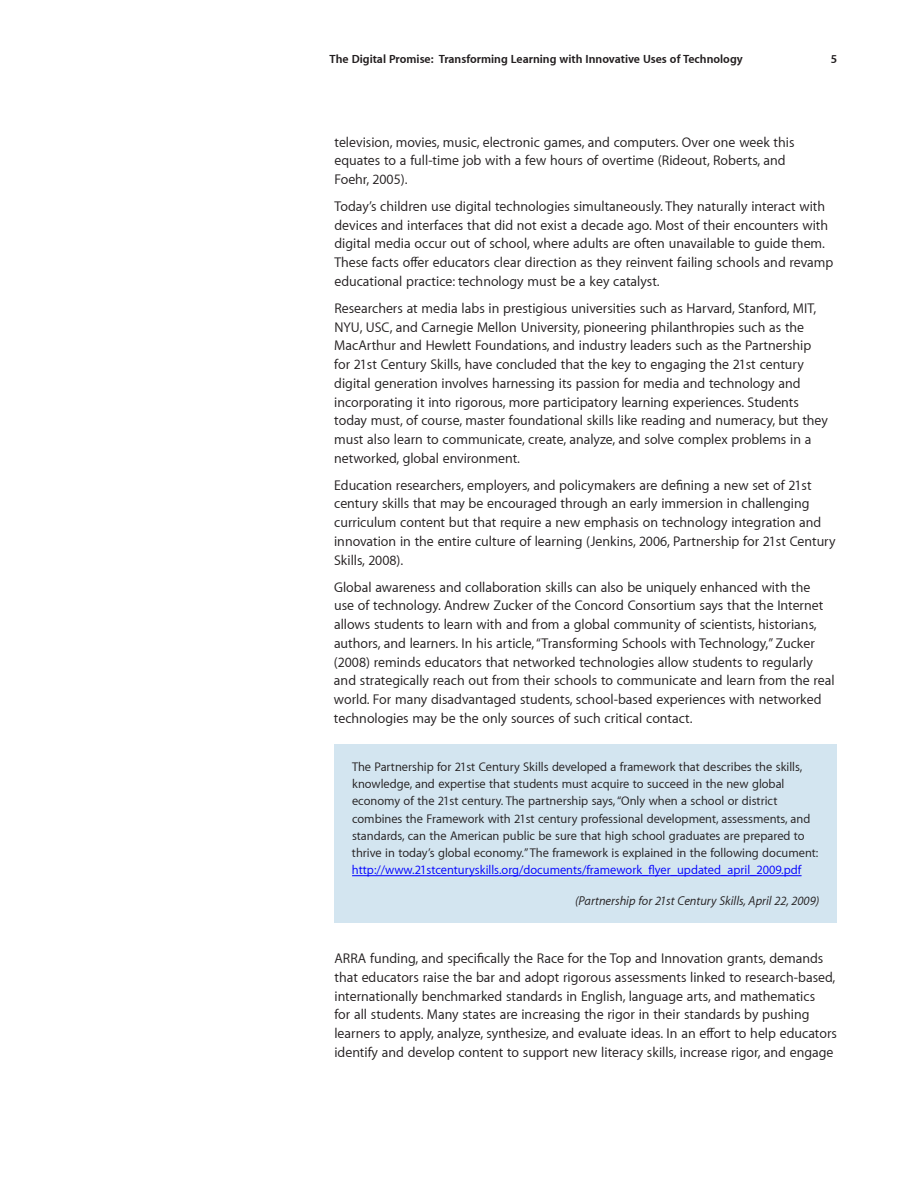
<style>
.page{position:relative;width:918px;height:1188px;background:#fff}
.page>*{position:absolute;margin:0;border:0;box-sizing:border-box;transform-origin:0 0}
.t1{font:14.25px/18.8px "Myriad Set Text";color:#231f20}
.t2{font:12.75px/17.2px "Myriad Set Text";color:#231f20}
.t3{font:12.75px "Myriad Set Text";color:#00f}
.t4{font:italic 12.75px "Myriad Set Text";color:#231f20}
.t5{font:700 12px "Myriad Set";color:#231f20}
</style>
<div class="page">
<div style="left:335px;top:744px;width:502px;height:179px;background:#d3e5f0"></div>
<hr style="left:352px;top:875px;width:450px;height:1px;background:#00f">
<p class="t5" style="left:330px;top:51px;width:415px">The Digital Promise: Transforming Learning with Innovative Uses of Technology</p>
<p class="t5" style="left:831px;top:52px;width:8px">5</p>
<p class="t1" style="left:334px;top:132px;width:461px">television, movies, music, electronic games, and computers. Over one week this equates to a full-time job with a few hours of overtime (Rideout, Roberts, and<br>Foehr, 2005).</p>
<p class="t1" style="left:334px;top:197px;width:501px">Today’s children use digital technologies simultaneously. They naturally interact with devices and interfaces that did not exist a decade ago. Most of their encounters with digital media occur out of school, where adults are often unavailable to guide them.<br>These facts offer educators clear direction as they reinvent failing schools and revamp educational practice: technology must be a key catalyst.</p>
<p class="t1" style="left:334px;top:298px;width:495px">Researchers at media labs in prestigious universities such as Harvard, Stanford, MIT, NYU, USC, and Carnegie Mellon University, pioneering philanthropies such as the MacArthur and Hewlett Foundations, and industry leaders such as the Partnership for 21st Century Skills, have concluded that the key to engaging the 21st century digital generation involves harnessing its passion for media and technology and incorporating it into rigorous, more participatory learning experiences. Students today must, of course, master foundational skills like reading and numeracy, but they must also learn to communicate, create, analyze, and solve complex problems in a networked, global environment.</p>
<p class="t1" style="left:334px;top:475px;width:503px">Education researchers, employers, and policymakers are defining a new set of 21st century skills that may be encouraged through an early immersion in challenging curriculum content but that require a new emphasis on technology integration and innovation in the entire culture of learning (Jenkins, 2006, Partnership for 21st Century Skills, 2008).</p>
<p class="t1" style="left:334px;top:577px;width:502px">Global awareness and collaboration skills can also be uniquely enhanced with the<br>use of technology. Andrew Zucker of the Concord Consortium says that the Internet allows students to learn with and from a global community of scientists, historians, authors, and learners. In his article,“Transforming Schools with Technology,” Zucker (2008) reminds educators that networked technologies allow students to regularly and strategically reach out from their schools to communicate and learn from the real world. For many disadvantaged students, school-based experiences with networked technologies may be the only sources of such critical contact.</p>
<p class="t2" style="left:352px;top:758px;width:468px">The Partnership for 21st Century Skills developed a framework that describes the skills, knowledge, and expertise that students must acquire to succeed in the new global economy of the 21st century. The partnership says,“Only when a school or district combines the Framework with 21st century professional development, assessments, and standards, can the American public be sure that high school graduates are prepared to thrive in today’s global economy.” The framework is explained in the following document:</p>
<p class="t3" style="left:352px;top:862px;width:451px">http://www.21stcenturyskills.org/documents/framework_flyer_updated_april_2009.pdf</p>
<p class="t4" style="left:575px;top:893px;width:246px">(Partnership for 21st Century Skills, April 22, 2009)</p>
<p class="t1" style="left:334px;top:949px;width:504px">ARRA funding, and specifically the Race for the Top and Innovation grants, demands that educators raise the bar and adopt rigorous assessments linked to research-based, internationally benchmarked standards in English, language arts, and mathematics<br>for all students. Many states are increasing the rigor in their standards by pushing learners to apply, analyze, synthesize, and evaluate ideas. In an effort to help educators identify and develop content to support new literacy skills, increase rigor, and engage</p>
</div>
